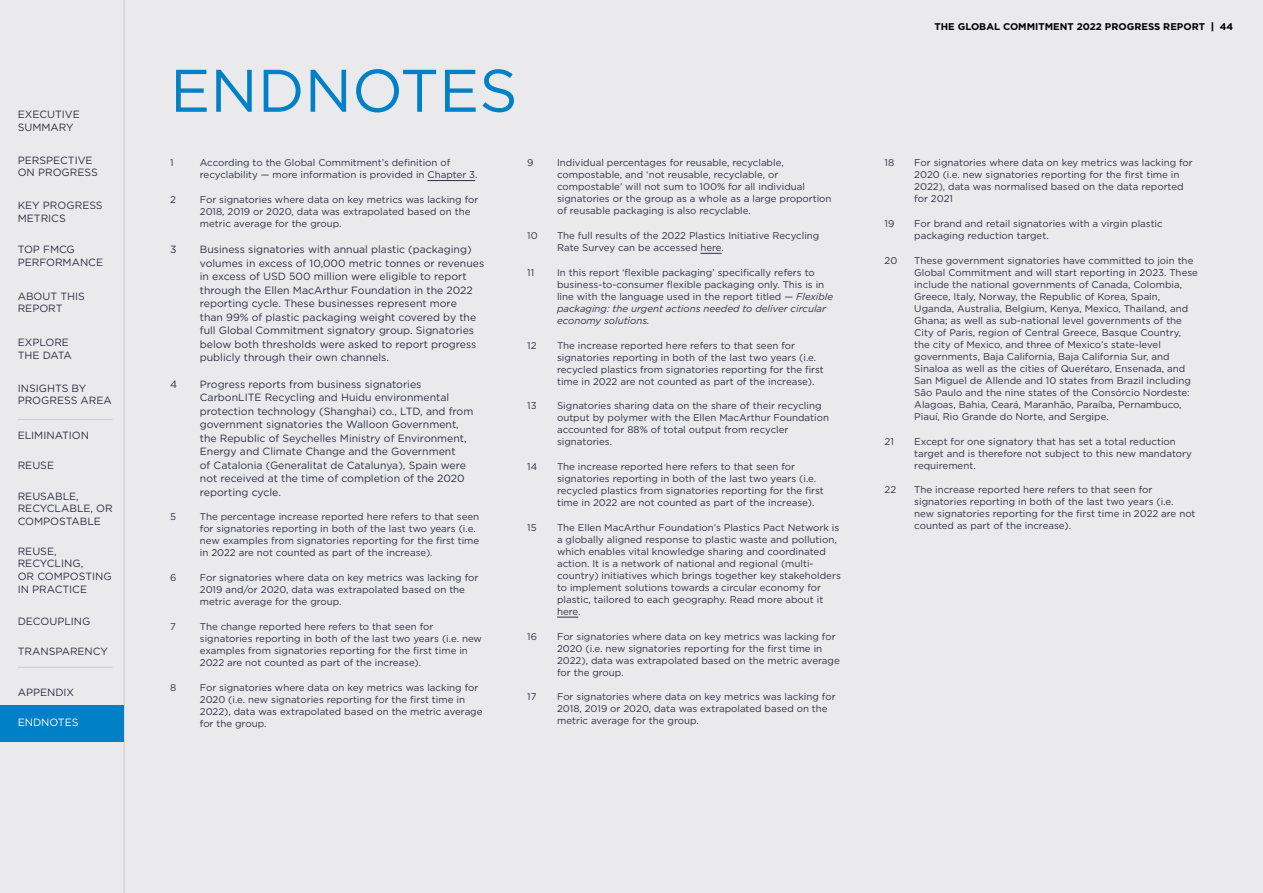
<style>
.page{position:relative;width:1263px;height:893px;background:#eaeaec}
.page>*{position:absolute;margin:0;border:0;box-sizing:border-box;transform-origin:0 0}
.t1{font:60px "Gotham";color:#0081c7}
.t2{font:10.5px/13.5px "Gotham";color:#2f2f46}
.t3{font:10.5px "Gotham";color:#fff}
.t4{font:9.75px/12px "Gotham";color:#2f2f46}
.t5{font:700 9.75px "Gotham";color:#000}
.s1{font-style:italic}
.s2{font-weight:900}
</style>
<div class="page">
<hr style="left:124px;top:0;width:1px;height:893px;background:#cbcbd1">
<hr style="left:18px;top:419px;width:95px;height:1px;background:#cbcbd1">
<hr style="left:18px;top:667px;width:95px;height:1px;background:#cbcbd1">
<div style="left:0;top:705px;width:123px;height:36px;background:#0081c7"></div>
<hr style="left:427px;top:180px;width:48px;height:1px;background:#2f2f46">
<svg style="left:700px;top:253px;width:22px;height:1px"></svg>
<svg style="left:557px;top:617px;width:21px;height:1px"></svg>
<p class="t2" style="left:18px;top:108px;width:64px;line-height:12.6px">EXECUTIVE<br>SUMMARY</p>
<p class="t2" style="left:18px;top:153px;width:82px;line-height:12.6px">PERSPECTIVE<br>ON PROGRESS</p>
<p class="t2" style="left:18px;top:199px;width:86px;line-height:12.6px">KEY PROGRESS<br>METRICS</p>
<p class="t2" style="left:18px;top:243px;width:87px;line-height:12.6px">TOP FMCG<br>PERFORMANCE</p>
<p class="t2" style="left:18px;top:289px;width:69px;line-height:12.6px">ABOUT THIS<br>REPORT</p>
<p class="t2" style="left:18px;top:336px;width:56px;line-height:12.6px">EXPLORE<br>THE DATA</p>
<p class="t2" style="left:18px;top:381px;width:96px;line-height:12.6px">INSIGHTS BY<br>PROGRESS AREA</p>
<p class="t2" style="left:18px;top:428px;width:73px">ELIMINATION</p>
<p class="t2" style="left:18px;top:459px;width:38px">REUSE</p>
<p class="t2" style="left:18px;top:490px;width:96px;line-height:12.6px">REUSABLE,<br>RECYCLABLE, OR<br>COMPOSTABLE</p>
<p class="t2" style="left:18px;top:545px;width:96px;line-height:12.6px">REUSE,<br>RECYCLING,<br>OR COMPOSTING<br>IN PRACTICE</p>
<p class="t2" style="left:18px;top:614px;width:74px">DECOUPLING</p>
<p class="t2" style="left:18px;top:645px;width:92px">TRANSPARENCY</p>
<p class="t2" style="left:18px;top:686px;width:58px">APPENDIX</p>
<p class="t3" style="left:18px;top:716px;width:62px">ENDNOTES</p>
<h1 class="t1" style="left:170px;top:52px;width:349px">ENDNOTES</h1>
<p class="t4" style="left:170px;top:157px;width:5px">1</p>
<p class="t4" style="left:200px;top:157px;width:279px">According to the Global Commitment’s definition of recyclability — more information is provided in Chapter 3.</p>
<p class="t4" style="left:170px;top:193px;width:7px">2</p>
<p class="t4" style="left:200px;top:193px;width:280px">For signatories where data on key metrics was lacking for<br>2018, 2019 or 2020, data was extrapolated based on the metric average for the group.</p>
<p class="t2" style="left:170px;top:243px;width:8px">3</p>
<p class="t2" style="left:200px;top:243px;width:286px">Business signatories with annual plastic (packaging) volumes in excess of 10,000 metric tonnes or revenues in excess of USD 500 million were eligible to report through the Ellen MacArthur Foundation in the 2022 reporting cycle. These businesses represent more<br>than 99% of plastic packaging weight covered by the full Global Commitment signatory group. Signatories below both thresholds were asked to report progress publicly through their own channels.</p>
<p class="t2" style="left:170px;top:377px;width:9px">4</p>
<p class="t2" style="left:200px;top:377px;width:275px">Progress reports from business signatories CarbonLITE Recycling and Huidu environmental protection technology (Shanghai) co., LTD, and from government signatories the Walloon Government, the Republic of Seychelles Ministry of Environment, Energy and Climate Change and the Government<br>of Catalonia (Generalitat de Catalunya), Spain were not received at the time of completion of the 2020 reporting cycle.</p>
<p class="t4" style="left:170px;top:511px;width:7px">5</p>
<p class="t4" style="left:200px;top:511px;width:281px">The percentage increase reported here refers to that seen for signatories reporting in both of the last two years (i.e. new examples from signatories reporting for the first time in 2022 are not counted as part of the increase).</p>
<p class="t4" style="left:170px;top:571px;width:8px">6</p>
<p class="t4" style="left:200px;top:571px;width:280px">For signatories where data on key metrics was lacking for<br>2019 and/or 2020, data was extrapolated based on the metric average for the group.</p>
<p class="t4" style="left:170px;top:620px;width:7px">7</p>
<p class="t4" style="left:200px;top:620px;width:284px">The change reported here refers to that seen for signatories reporting in both of the last two years (i.e. new examples from signatories reporting for the first time in 2022 are not counted as part of the increase).</p>
<p class="t4" style="left:170px;top:681px;width:8px">8</p>
<p class="t4" style="left:200px;top:681px;width:284px">For signatories where data on key metrics was lacking for 2020 (i.e. new signatories reporting for the first time in 2022), data was extrapolated based on the metric average for the group.</p>
<p class="t4" style="left:527px;top:157px;width:8px">9</p>
<p class="t4" style="left:557px;top:157px;width:276px">Individual percentages for reusable, recyclable, compostable, and ‘not reusable, recyclable, or compostable’ will not sum to 100% for all individual signatories or the group as a whole as a large proportion of reusable packaging is also recyclable.</p>
<p class="t4" style="left:527px;top:229px;width:12px">10</p>
<p class="t4" style="left:557px;top:229px;width:264px">The full results of the 2022 Plastics Initiative Recycling<br>Rate Survey can be accessed here.</p>
<p class="t4" style="left:527px;top:266px;width:8px">11</p>
<p class="t4" style="left:557px;top:266px;width:278px">In this report ‘flexible packaging’ specifically refers to business-to-consumer flexible packaging only. This is in line with the language used in the report titled — <span class="s1">Flexible packaging: the urgent actions needed to deliver circular economy solutions.</span></p>
<p class="t4" style="left:527px;top:339px;width:11px">12</p>
<p class="t4" style="left:557px;top:339px;width:268px">The increase reported here refers to that seen for signatories reporting in both of the last two years (i.e. recycled plastics from signatories reporting for the first time in 2022 are not counted as part of the increase).</p>
<p class="t4" style="left:527px;top:400px;width:11px">13</p>
<p class="t4" style="left:557px;top:400px;width:273px">Signatories sharing data on the share of their recycling output by polymer with the Ellen MacArthur Foundation accounted for 88% of total output from recycler signatories.</p>
<p class="t4" style="left:527px;top:460px;width:12px">14</p>
<p class="t4" style="left:557px;top:460px;width:268px">The increase reported here refers to that seen for signatories reporting in both of the last two years (i.e. recycled plastics from signatories reporting for the first time in 2022 are not counted as part of the increase).</p>
<p class="t4" style="left:527px;top:521px;width:11px">15</p>
<p class="t4" style="left:557px;top:521px;width:285px">The Ellen MacArthur Foundation’s Plastics Pact Network is a globally aligned response to plastic waste and pollution, which enables vital knowledge sharing and coordinated action. It is a network of national and regional (multi&shy;country) initiatives which brings together key stakeholders to implement solutions towards a circular economy for plastic, tailored to each geography. Read more about it here.</p>
<p class="t4" style="left:527px;top:630px;width:11px">16</p>
<p class="t4" style="left:557px;top:630px;width:284px">For signatories where data on key metrics was lacking for 2020 (i.e. new signatories reporting for the first time in 2022), data was extrapolated based on the metric average for the group.</p>
<p class="t4" style="left:527px;top:691px;width:11px">17</p>
<p class="t4" style="left:557px;top:691px;width:280px">For signatories where data on key metrics was lacking for<br>2018, 2019 or 2020, data was extrapolated based on the metric average for the group.</p>
<p class="t5" style="left:934px;top:20px;width:300px">THE GLOBAL COMMITMENT 2022 PROGRESS REPORT <span class="s2">|</span> 44</p>
<p class="t4" style="left:884px;top:157px;width:11px">18</p>
<p class="t4" style="left:914px;top:157px;width:280px">For signatories where data on key metrics was lacking for 2020 (i.e. new signatories reporting for the first time in 2022), data was normalised based on the data reported for 2021</p>
<p class="t4" style="left:884px;top:217px;width:11px">19</p>
<p class="t4" style="left:914px;top:217px;width:250px">For brand and retail signatories with a virgin plastic packaging reduction target.</p>
<p class="t4" style="left:884px;top:254px;width:14px">20</p>
<p class="t4" style="left:914px;top:254px;width:285px">These government signatories have committed to join the Global Commitment and will start reporting in 2023. These include the national governments of Canada, Colombia, Greece, Italy, Norway, the Republic of Korea, Spain, Uganda, Australia, Belgium, Kenya, Mexico, Thailand, and Ghana; as well as sub-national level governments of the City of Paris, region of Central Greece, Basque Country, the city of Mexico, and three of Mexico’s state-level governments, Baja California, Baja California Sur, and Sinaloa as well as the cities of Querétaro, Ensenada, and San Miguel de Allende and 10 states from Brazil including São Paulo and the nine states of the Consórcio Nordeste:<br>Alagoas, Bahia, Ceará, Maranhão, Paraíba, Pernambuco, Piauí, Rio Grande do Norte, and Sergipe.</p>
<p class="t4" style="left:884px;top:435px;width:11px">21</p>
<p class="t4" style="left:914px;top:435px;width:279px">Except for one signatory that has set a total reduction target and is therefore not subject to this new mandatory requirement.</p>
<p class="t4" style="left:884px;top:484px;width:13px">22</p>
<p class="t4" style="left:914px;top:484px;width:283px">The increase reported here refers to that seen for signatories reporting in both of the last two years (i.e. new signatories reporting for the first time in 2022 are not counted as part of the increase).</p>
</div>
